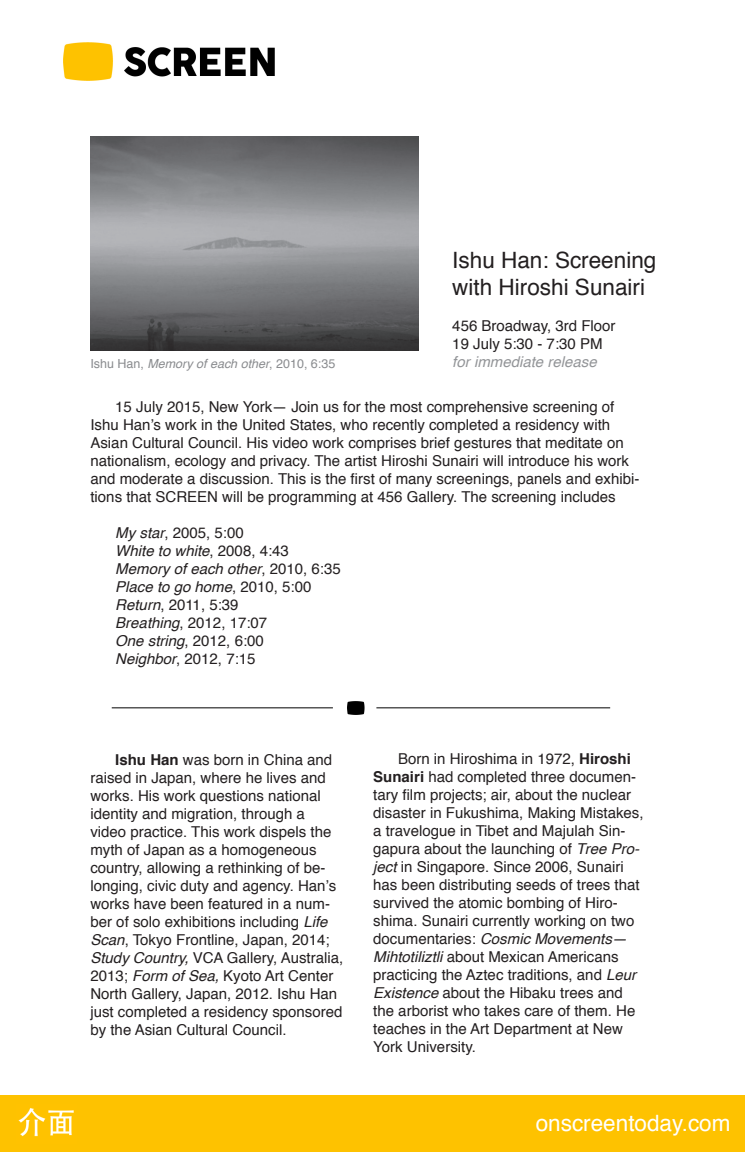
<style>
.page{position:relative;width:745px;height:1152px;background:#fff}
.page>*{position:absolute;margin:0;border:0;box-sizing:border-box;transform-origin:0 0}
.t1{font:22.5px/27px "Helvetica";color:#231f20}
.t2{font:22.5px "Helvetica";color:#fff}
.t3{font:15px/18px "Helvetica";color:#231f20}
.t4{font:italic 15px "Helvetica";color:#939598}
.t5{font:12.5px "Helvetica";color:#8a8c8f}
.s1{font-style:italic}
.s2{font-weight:700}
</style>
<div class="page">
<div style="left:0;top:1095px;width:744px;height:57px;background:#fec200"></div>
<img style="left:64px;top:43px;width:211px;height:37px">
<img style="left:90px;top:136px;width:328px;height:214px">
<img style="left:347px;top:701px;width:18px;height:13px">
<img style="left:18px;top:1108px;width:56px;height:29px">
<hr style="left:112px;top:707px;width:221px;height:1px;background:#000">
<hr style="left:376px;top:707px;width:233px;height:1px;background:#000">
<p class="t5" style="left:90px;top:354px;width:246px">Ishu Han, <span class="s1">Memory of each other</span>, 2010, 6:35</p>
<h1 class="t1" style="left:452px;top:247px;width:205px">Ishu Han: Screening with Hiroshi Sunairi</h1>
<p class="t3" style="left:452px;top:317px;width:165px">456 Broadway, 3rd Floor<br>19 July 5:30 - 7:30 PM</p>
<p class="t4" style="left:452px;top:349px;width:146px">for immediate release</p>
<p class="t3" style="left:90px;top:398px;width:550px;text-indent:25px">15 July 2015, New York— Join us for the most comprehensive screening of Ishu Han’s work in the United States, who recently completed a residency with Asian Cultural Council. His video work comprises brief gestures that meditate on nationalism, ecology and privacy. The artist Hiroshi Sunairi will introduce his work and moderate a discussion. This is the first of many screenings, panels and exhibi&shy;tions that SCREEN will be programming at 456 Gallery. The screening includes</p>
<p class="t3" style="left:115px;top:524px;width:227px"><span class="s1">My star</span>, 2005, 5:00<br><span class="s1">White to white</span>, 2008, 4:43<br><span class="s1">Memory of each other</span>, 2010, 6:35<br><span class="s1">Place to go home</span>, 2010, 5:00<br><span class="s1">Return</span>, 2011, 5:39<br><span class="s1">Breathing</span>, 2012, 17:07<br><span class="s1">One string</span>, 2012, 6:00<br><span class="s1">Neighbor</span>, 2012, 7:15</p>
<p class="t3" style="left:90px;top:750px;width:254px;text-indent:25px"><span class="s2">Ishu Han</span> was born in China and raised in Japan, where he lives and works. His work questions national identity and migration, through a video practice. This work dispels the myth of Japan as a homogeneous country, allowing a rethinking of be&shy;longing, civic duty and agency. Han’s works have been featured in a num&shy;ber of solo exhibitions including <span class="s1">Life Scan</span>, Tokyo Frontline, Japan, 2014; <span class="s1">Study Country,</span> VCA Gallery, Australia, 2013; <span class="s1">Form of Sea,</span> Kyoto Art Center North Gallery, Japan, 2012. Ishu Han just completed a residency sponsored by the Asian Cultural Council.</p>
<p class="t3" style="left:373px;top:750px;width:272px;text-indent:25px">Born in Hiroshima in 1972, <span class="s2">Hiroshi Sunairi</span> had completed three documen&shy;tary film projects; air, about the nuclear disaster in Fukushima, Making Mistakes, a travelogue in Tibet and Majulah Sin&shy;gapura about the launching of <span class="s1">Tree Pro&shy;ject</span> in Singapore. Since 2006, Sunairi has been distributing seeds of trees that survived the atomic bombing of Hiro&shy;shima. Sunairi currently working on two documentaries: <span class="s1">Cosmic Movements— Mihtotiliztli</span> about Mexican Americans practicing the Aztec traditions, and <span class="s1">Leur Existence</span> about the Hibaku trees and the arborist who takes care of them. He teaches in the Art Department at New York University.</p>
<h1 class="t2" style="left:535px;top:1105px;width:196px">onscreentoday.com</h1>
</div>
